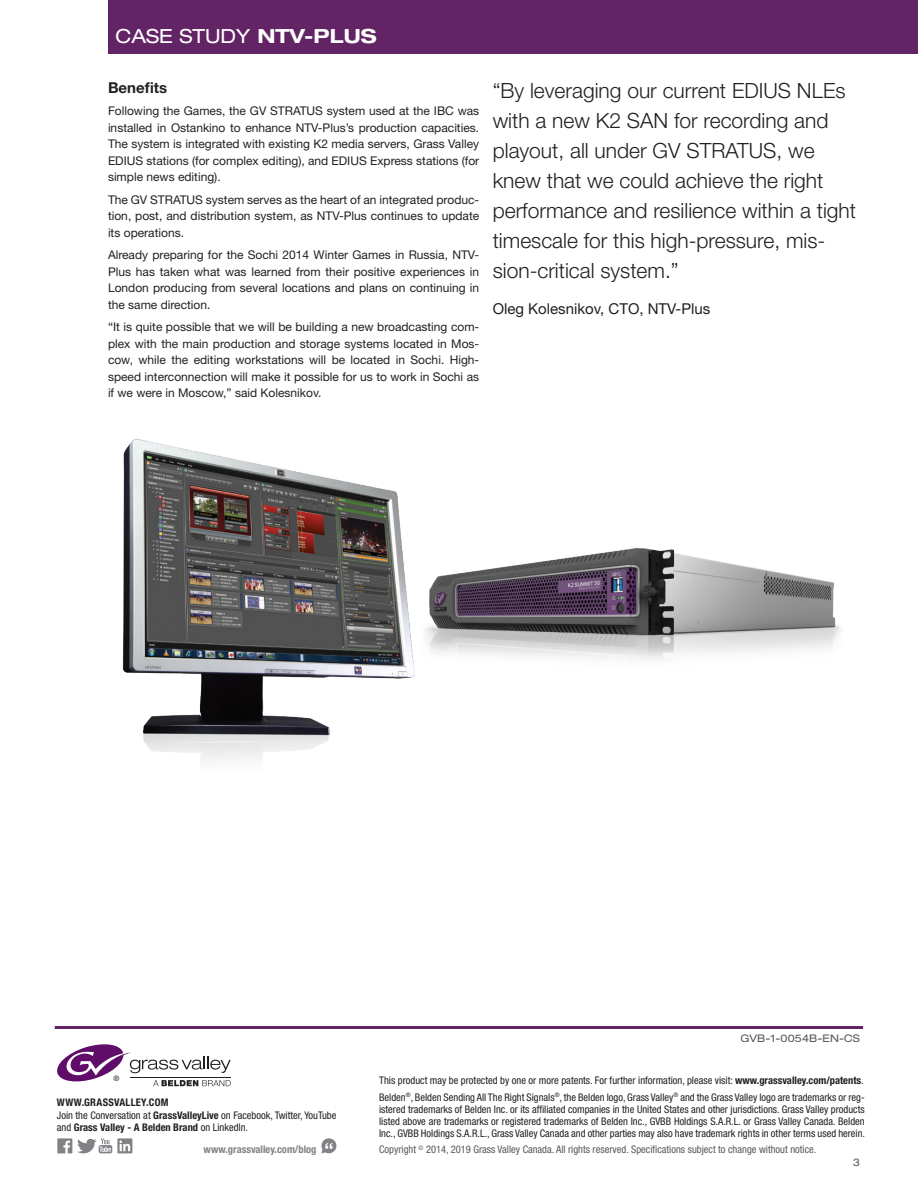
<style>
.page{position:relative;width:918px;height:1188px;background:#fff}
.page>*{position:absolute;margin:0;border:0;box-sizing:border-box;transform-origin:0 0}
._2014_CS_Quote{font:300 21px/30px "Helvetica Neue";color:#231f20}
.t1{font:expanded 19.5px "Helvetica Neue";color:#fff}
._2014_CS_Quote_by{font:15px "Helvetica Neue";color:#231f20}
._2014_Collaterals_Ti{font:700 15px "Helvetica Neue";color:#231f20}
._2014_Collaterals_Te{font:12px/16.5px "Helvetica Neue";color:#231f20;text-align:justify}
._2014_Ordering{font:condensed 10.5px/12px "Helvetica Neue";color:#231f20;text-align:justify}
._2014_Ordering-2{font:condensed 10.5px "Helvetica Neue";color:#57585a}
.t2{font:700 condensed 10.5px "Helvetica Neue";color:#808285}
.t3{font:700 condensed 10.5px "Helvetica Neue";letter-spacing:.025em;color:#231f20}
.t4{font:expanded 10.5px "Helvetica Neue";letter-spacing:.01em;color:#57585a}
._2014_Specifications{font:condensed 7.5px "Helvetica Neue";color:#231f20}
.s1{font-weight:700}
</style>
<div class="page">
<div style="left:108px;top:0;width:810px;height:54px;background:#622465"></div>
<img style="left:459px;top:547px;width:382px;height:113px">
<img style="left:122px;top:438px;width:337px;height:323px">
<hr style="left:55px;top:1026px;width:808px;height:3px;background:#622465">
<svg style="left:57px;top:1138px;width:75px;height:15px"></svg>
<svg style="left:321px;top:1138px;width:15px;height:15px"></svg>
<svg style="left:57px;top:1044px;width:174px;height:42px"></svg>
<h2 class="t1" style="left:116px;top:24px;width:263px">CASE STUDY <span class="s1">NTV-PLUS</span></h2>
<p class="_2014_Collaterals_Ti" style="left:108px;top:78px;width:61px">Benefits</p>
<p class="_2014_Collaterals_Te" style="left:108px;top:103px;width:373px">Following the Games, the GV STRATUS system used at the IBC was installed in Ostankino to enhance NTV-Plus’s production capacities.<br>The system is integrated with existing K2 media servers, Grass Valley EDIUS stations (for complex editing), and EDIUS Express stations (for simple news editing).</p>
<p class="_2014_Collaterals_Te" style="left:108px;top:191px;width:373px">The GV STRATUS system serves as the heart of an integrated produc&shy;tion, post, and distribution system, as NTV-Plus continues to update its operations.</p>
<p class="_2014_Collaterals_Te" style="left:108px;top:247px;width:373px">Already preparing for the Sochi 2014 Winter Games in Russia, NTV-Plus has taken what was learned from their positive experiences in London producing from several locations and plans on continuing in the same direction.</p>
<p class="_2014_Collaterals_Te" style="left:108px;top:319px;width:373px">“It is quite possible that we will be building a new broadcasting com&shy;plex with the main production and storage systems located in Mos&shy;cow, while the editing workstations will be located in Sochi. High&shy;speed interconnection will make it possible for us to work in Sochi as if we were in Moscow,” said Kolesnikov.</p>
<p class="_2014_CS_Quote" style="left:493px;top:75px;width:365px">“By leveraging our current EDIUS NLEs with a new K2 SAN for recording and playout, all under GV STRATUS, we knew that we could achieve the right performance and resilience within a tight timescale for this high-pressure, mis&shy;sion-critical system.”</p>
<p class="_2014_CS_Quote_by" style="left:493px;top:299px;width:219px">Oleg Kolesnikov, CTO, NTV-Plus</p>
<p class="_2014_Specifications" style="left:114px;top:1074px;width:7px">®</p>
<p class="t3" style="left:57px;top:1096px;width:113px">WWW.GRASSVALLEY.COM</p>
<p class="_2014_Ordering" style="left:57px;top:1109px;width:281px">Join the Conversation at <span class="s1">GrassValleyLive</span> on Facebook, Twitter, YouTube and <span class="s1">Grass Valley - A Belden Brand</span> on LinkedIn.</p>
<p class="t2" style="left:204px;top:1143px;width:114px">www.grassvalley.com/blog</p>
<p class="t4" style="left:740px;top:1032px;width:121px">GVB-1-0054B-EN-CS</p>
<p class="_2014_Ordering" style="left:379px;top:1075px;width:486px">This product may be protected by one or more patents. For further information, please visit: <span class="s1">www.grassvalley.com/patents</span>.</p>
<p class="_2014_Ordering" style="left:379px;top:1091px;width:487px">Belden<sup>®</sup>, Belden Sending All The Right Signals<sup>®</sup>, the Belden logo, Grass Valley<sup>®</sup> and the Grass Valley logo are trademarks or reg&shy;istered trademarks of Belden Inc. or its affiliated companies in the United States and other jurisdictions. Grass Valley products listed above are trademarks or registered trademarks of Belden Inc., GVBB Holdings S.A.R.L. or Grass Valley Canada. Belden Inc., GVBB Holdings S.A.R.L., Grass Valley Canada and other parties may also have trademark rights in other terms used herein.</p>
<p class="_2014_Ordering-2" style="left:379px;top:1144px;width:439px">Copyright <sup>©</sup> 2014, 2019 Grass Valley Canada. All rights reserved. Specifications subject to change without notice.</p>
<p class="t4" style="left:853px;top:1156px;width:9px">3</p>
</div>
